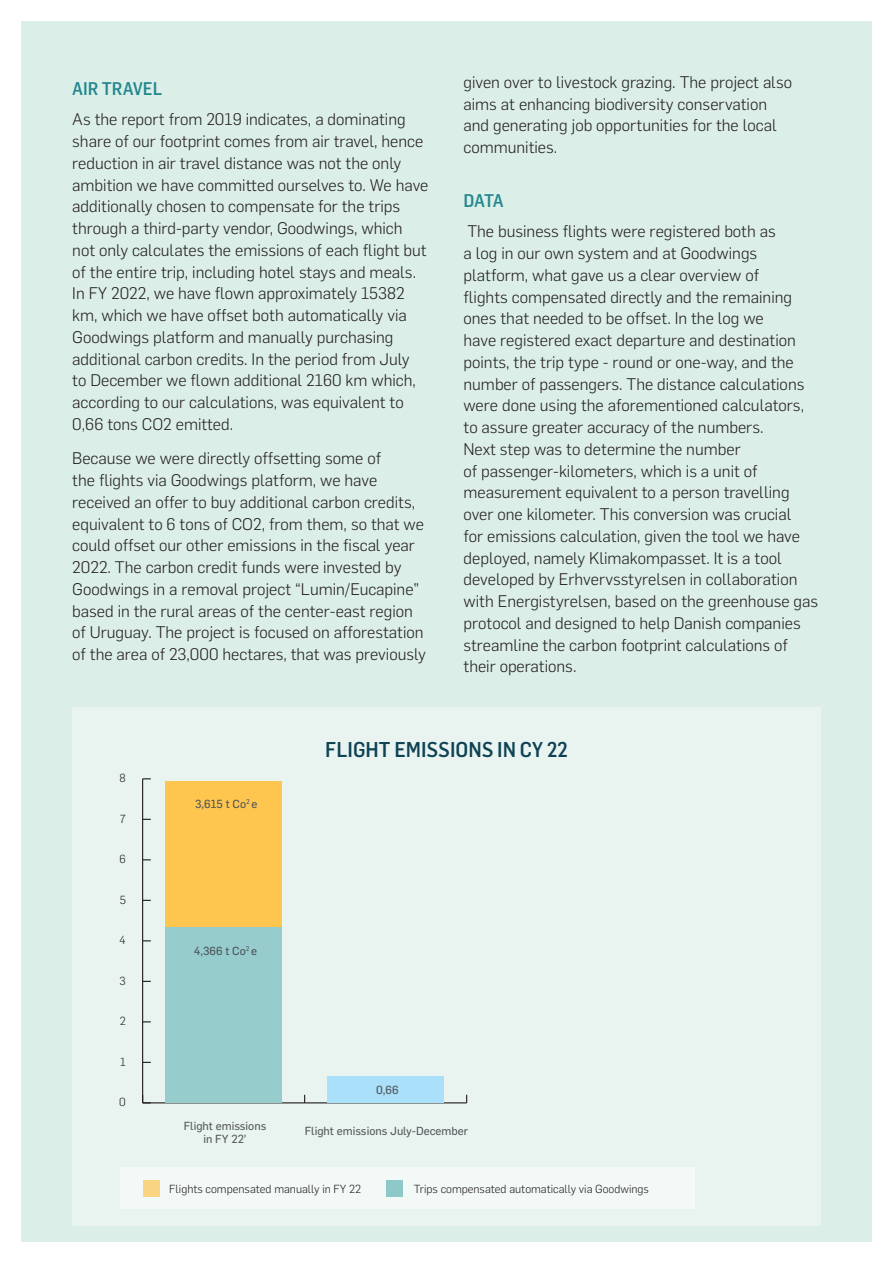
<style>
.page{position:relative;width:893px;height:1263px;background:#fff}
.page>*{position:absolute;margin:0;border:0;box-sizing:border-box;transform-origin:0 0}
.Header_Graph{font:500 21px "Flama Semicondensed";color:#0e4254}
.Header_3{font:500 18px "Flama Semicondensed";color:#23888e}
.Text{font:300 16.5px/21.8px "Flama";color:#231f20}
.t1{font:300 11.55px "Flama";color:#231f20}
.t2{font:11.55px/13.8px "Flama Basic";color:#57585a;text-align:center}
.t3{font:11.55px "Flama Basic";color:#4d545a}
</style>
<div class="page">
<div style="left:21px;top:21px;width:851px;height:1221px;background:#dbeee8"></div>
<div style="left:72px;top:707px;width:749px;height:519px;background:#e9f4f1"></div>
<div style="left:121px;top:1167px;width:574px;height:42px;background:#f3f9f7"></div>
<div style="left:143px;top:1180px;width:16px;height:16px;background:#fad581"></div>
<div style="left:386px;top:1180px;width:17px;height:16px;background:#8fc8c8"></div>
<hr style="left:143px;top:1102px;width:324px;height:1px;background:#231f20">
<hr style="left:142px;top:779px;width:1px;height:324px;background:#231f20">
<svg style="left:143px;top:1095px;width:8px;height:8px"></svg>
<div style="left:165px;top:781px;width:117px;height:146px;background:#fec64e"></div>
<div style="left:165px;top:927px;width:117px;height:176px;background:#96cccc"></div>
<div style="left:327px;top:1076px;width:117px;height:27px;background:#aae0f9"></div>
<p class="Header_3" style="left:72px;top:77px;width:92px">AIR TRAVEL</p>
<p class="Text" style="left:72px;top:108px;width:358px">As the report from 2019 indicates, a dominating share of our footprint comes from air travel, hence reduction in air travel distance was not the only ambition we have committed ourselves to. We have additionally chosen to compensate for the trips through a third-party vendor, Goodwings, which not only calculates the emissions of each flight but of the entire trip, including hotel stays and meals.<br>In FY 2022, we have flown approximately 15382 km, which we have offset both automatically via Goodwings platform and manually purchasing additional carbon credits. In the period from July<br>to December we flown additional 2160 km which, according to our calculations, was equivalent to 0,66 tons CO2 emitted.</p>
<p class="Text" style="left:72px;top:447px;width:355px">Because we were directly offsetting some of<br>the flights via Goodwings platform, we have received an offer to buy additional carbon credits, equivalent to 6 tons of CO2, from them, so that we could offset our other emissions in the fiscal year 2022. The carbon credit funds were invested by Goodwings in a removal project “Lumin/Eucapine” based in the rural areas of the center-east region of Uruguay. The project is focused on afforestation of the area of 23,000 hectares, that was previously</p>
<p class="Text" style="left:463px;top:70px;width:330px">given over to livestock grazing. The project also aims at enhancing biodiversity conservation and generating job opportunities for the local communities.</p>
<p class="Header_3" style="left:463px;top:189px;width:42px">DATA</p>
<p class="Text" style="left:463px;top:220px;width:356px">The business flights were registered both as<br>a log in our own system and at Goodwings platform, what gave us a clear overview of<br>flights compensated directly and the remaining ones that needed to be offset. In the log we<br>have registered exact departure and destination points, the trip type - round or one-way, and the number of passengers. The distance calculations were done using the aforementioned calculators, to assure greater accuracy of the numbers.<br>Next step was to determine the number<br>of passenger-kilometers, which is a unit of measurement equivalent to a person travelling over one kilometer. This conversion was crucial<br>for emissions calculation, given the tool we have deployed, namely Klimakompasset. It is a tool developed by Erhvervsstyrelsen in collaboration with Energistyrelsen, based on the greenhouse gas protocol and designed to help Danish companies streamline the carbon footprint calculations of their operations.</p>
<p class="t1" style="left:120px;top:770px;width:8px">8</p>
<p class="t1" style="left:120px;top:811px;width:7px">7</p>
<p class="t1" style="left:120px;top:851px;width:8px">6</p>
<p class="t1" style="left:120px;top:892px;width:8px">5</p>
<p class="t1" style="left:119px;top:932px;width:8px">4</p>
<p class="t1" style="left:120px;top:973px;width:8px">3</p>
<p class="t1" style="left:120px;top:1013px;width:7px">2</p>
<p class="t1" style="left:120px;top:1054px;width:7px">1</p>
<p class="t1" style="left:119px;top:1094px;width:8px">0</p>
<p class="t3" style="left:195px;top:796px;width:64px">3,615 t Co<sup>2</sup> e</p>
<p class="t3" style="left:194px;top:942px;width:65px">4,366 t Co<sup>2</sup> e</p>
<p class="Header_Graph" style="left:325px;top:736px;width:244px">FLIGHT EMISSIONS IN CY 22</p>
<p class="t3" style="left:376px;top:1082px;width:24px">0,66</p>
<p class="t2" style="left:184px;top:1118px;width:84px">Flight emissions in FY 22’</p>
<p class="t2" style="left:305px;top:1123px;width:165px">Flight emissions July-December</p>
<p class="t1" style="left:169px;top:1181px;width:193px">Flights compensated manually in FY 22</p>
<p class="t1" style="left:414px;top:1181px;width:237px">Trips compensated automatically via Goodwings</p>
</div>
